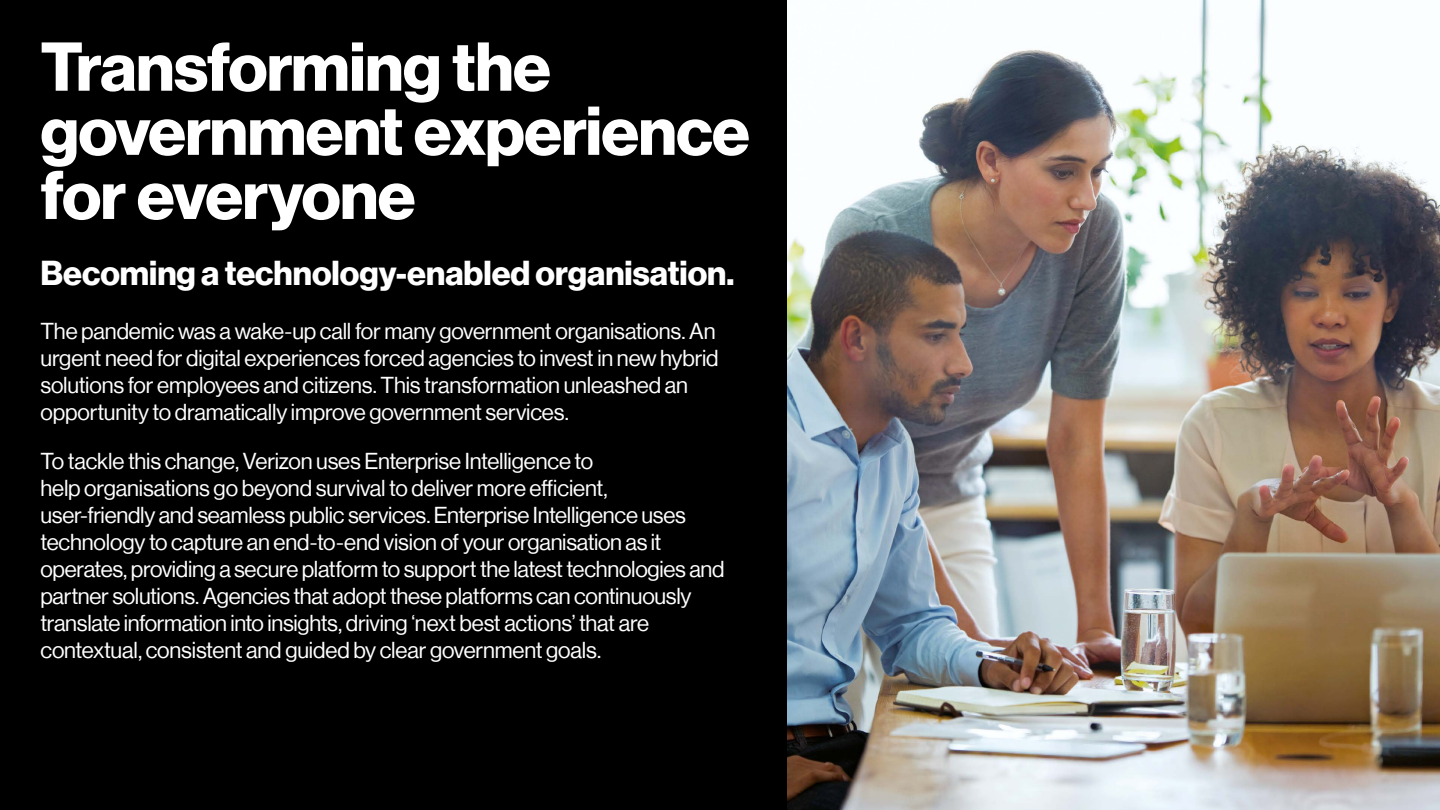
<style>
.page{position:relative;width:1440px;height:810px;background:#fff}
.page>*{position:absolute;margin:0;border:0;box-sizing:border-box;transform-origin:0 0}
.t1{font:700 67.5px/64.1px "Verizon NH Ge DS";letter-spacing:-.01em;color:#fff}
.t2{font:700 33.75px "Verizon NH Ge DS";color:#fff}
.t3{font:22.5px/27px "Verizon NH Ge DS";letter-spacing:-.01em;color:#fff}
</style>
<div class="page">
<div style="left:0;top:0;width:795px;height:810px;background:#000"></div>
<img style="left:788px;top:0;width:652px;height:810px">
<h1 class="t1" style="left:40px;top:34px;width:711px">Transforming the government experience for everyone</h1>
<h2 class="t2" style="left:40px;top:253px;width:695px">Becoming a technology-enabled organisation.</h2>
<p class="t3" style="left:40px;top:317px;width:680px">The pandemic was a wake-up call for many government organisations. An urgent need for digital experiences forced agencies to invest in new hybrid solutions for employees and citizens. This transformation unleashed an opportunity to dramatically improve government services.</p>
<p class="t3" style="left:40px;top:447px;width:686px">To tackle this change, Verizon uses Enterprise Intelligence to<br>help organisations go beyond survival to deliver more efficient, user-friendly and seamless public services. Enterprise Intelligence uses technology to capture an end-to-end vision of your organisation as it operates, providing a secure platform to support the latest technologies and partner solutions. Agencies that adopt these platforms can continuously translate information into insights, driving ‘next best actions’ that are contextual, consistent and guided by clear government goals.</p>
</div>
